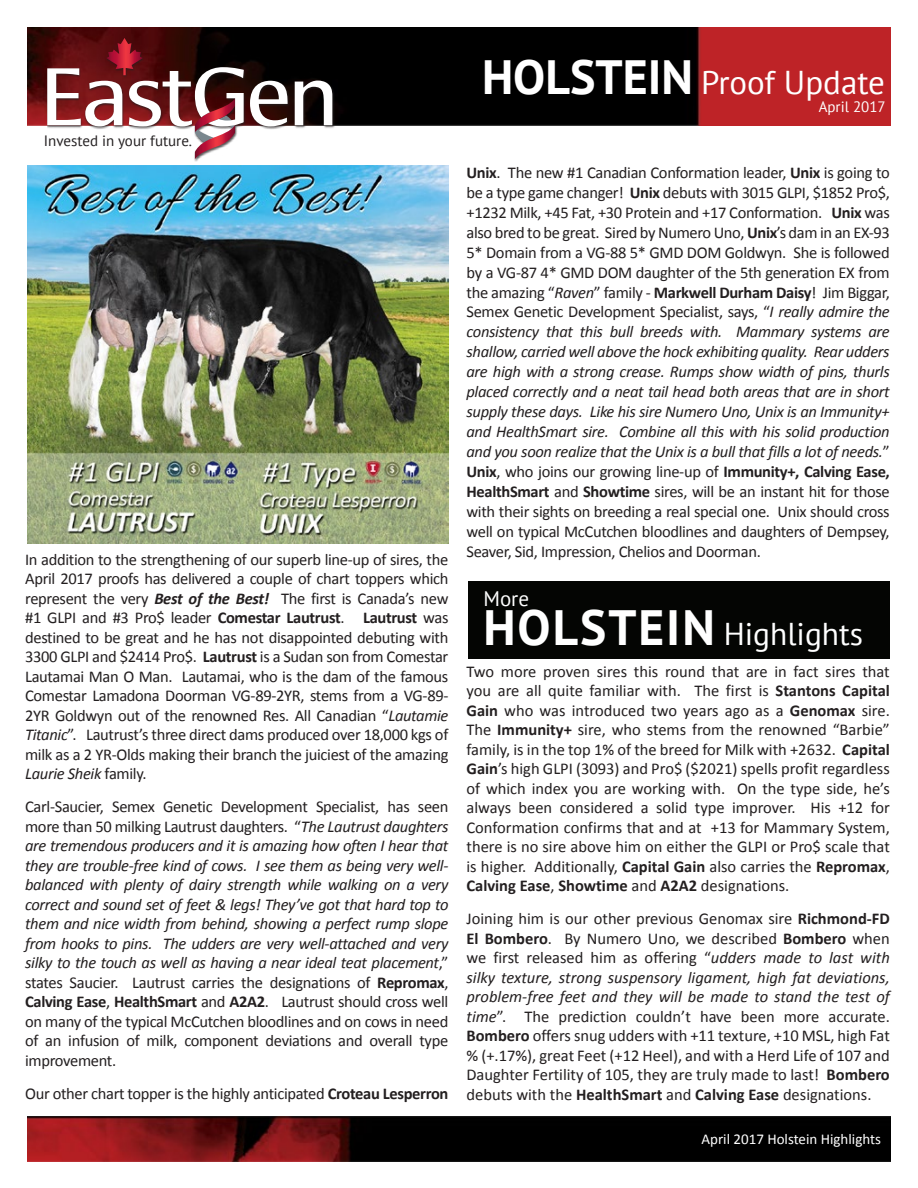
<style>
.page{position:relative;width:918px;height:1188px;background:#fff}
.page>*{position:absolute;margin:0;border:0;box-sizing:border-box;transform-origin:0 0}
.t1{font:33px "PT Sans";color:#fff}
.t2{font:31.5px "PT Sans";color:#fff}
.t3{font:21px "PT Sans";color:#fff}
.t4{font:16.5px/19.5px "Calibri";letter-spacing:-.02em;color:#231f20;text-align:justify}
.t5{font:italic 16.5px/19.5px "Calibri";letter-spacing:-.02em;color:#231f20;text-align:justify}
.t6{font:15px "Calibri";color:#fff}
.t7{font:15px "PT Sans";color:#231f20}
.t8{font:15px "PT Sans";color:#fff}
.s1{font-weight:700;font-style:italic}
.s2{font-weight:700}
.s3{font-style:italic}
.s4{font-style:normal}
.s5{font-weight:700;font-style:normal}
.s6{font-weight:700;font-size:48px}
.s7{font-weight:700;font-size:49.5px}
</style>
<div class="page">
<img style="left:28px;top:27px;width:863px;height:98px">
<img style="left:27px;top:1117px;width:864px;height:44px">
<div style="left:47px;top:37px;width:289px;height:125px;background:#231f20;opacity:.75"></div>
<svg style="left:250px;top:81px;width:38px;height:45px"></svg>
<svg style="left:295px;top:81px;width:37px;height:44px"></svg>
<svg style="left:47px;top:38px;width:197px;height:121px"></svg>
<div style="left:468px;top:581px;width:422px;height:77px;background:#040503"></div>
<img style="left:28px;top:165px;width:420px;height:379px">
<p class="t7" style="left:44px;top:131px;width:150px">Invested in your future.</p>
<p class="t4" style="left:25px;top:550px;width:425px">In addition to the strengthening of our superb line-up of sires, the April 2017 proofs has delivered a couple of chart toppers which represent the very <span class="s1">Best of the Best!</span> The first is Canada’s new #1 GLPI and #3 Pro$ leader <span class="s2">Comestar Lautrust</span>. <span class="s2">Lautrust</span> was destined to be great and he has not disappointed debuting with 3300 GLPI and $2414 Pro$. <span class="s2">Lautrust</span> is a Sudan son from Comestar Lautamai Man O Man. Lautamai, who is the dam of the famous Comestar Lamadona Doorman VG-89-2YR, stems from a VG-89- 2YR Goldwyn out of the renowned Res. All Canadian “<span class="s3">Lautamie Titanic</span>”. Lautrust’s three direct dams produced over 18,000 kgs of milk as a 2 YR-Olds making their branch the juiciest of the amazing <span class="s3">Laurie Sheik</span> family.</p>
<p class="t5" style="left:25px;top:796px;width:425px"><span class="s4">Carl-Saucier, Semex Genetic Development Specialist, has seen more than 50 milking Lautrust daughters. “</span>The Lautrust daughters are tremendous producers and it is amazing how often I hear that they are trouble-free kind of cows. I see them as being very well&shy;balanced with plenty of dairy strength while walking on a very correct and sound set of feet &amp; legs! They’ve got that hard top to them and nice width from behind, showing a perfect rump slope from hooks to pins. The udders are very well-attached and very silky to the touch as well as having a near ideal teat placement<span class="s4">,” states Saucier. Lautrust carries the designations of</span> <span class="s5">Repromax</span><span class="s4">, </span><span class="s5">Calving Ease</span><span class="s4">,</span> <span class="s5">HealthSmart</span> <span class="s4">and</span> <span class="s5">A2A2</span><span class="s4">. Lautrust should cross well on many of the typical McCutchen bloodlines and on cows in need of an infusion of milk, component deviations and overall type improvement.</span></p>
<p class="t4" style="left:25px;top:1084px;width:425px">Our other chart topper is the highly anticipated <span class="s2">Croteau Lesperron</span></p>
<p class="t1" style="left:482px;top:61px;width:404px"><span class="s6">HOLSTEIN</span> Proof Update</p>
<p class="t8" style="left:819px;top:97px;width:69px">April 2017</p>
<p class="t4" style="left:466px;top:162px;width:425px;line-height:20px"><span class="s2">Unix</span>. The new #1 Canadian Conformation leader, <span class="s2">Unix</span> is going to be a type game changer! <span class="s2">Unix</span> debuts with 3015 GLPI, $1852 Pro$, +1232 Milk, +45 Fat, +30 Protein and +17 Conformation. <span class="s2">Unix</span> was</p>
<p class="t4" style="left:466px;top:222px;width:425px;line-height:20px">also bred to be great. Sired by Numero Uno, <span class="s2">Unix</span>’s dam in an EX-93<br>5* Domain from a VG-88 5* GMD DOM Goldwyn. She is followed by a VG-87 4* GMD DOM daughter of the 5th generation EX from the amazing “<span class="s3">Raven</span>” family - <span class="s2">Markwell Durham Daisy</span>! Jim Biggar, Semex Genetic Development Specialist, says, “<span class="s3">I really admire the consistency that this bull breeds with. Mammary systems are shallow, carried well above the hock exhibiting quality. Rear udders are high with a strong crease. Rumps show width of pins, thurls placed correctly and a neat tail head both areas that are in short supply these days. Like his sire Numero Uno, Unix is an Immunity+ and HealthSmart sire. Combine all this with his solid production and you soon realize that the Unix is a bull that fills a lot of needs.</span>” <span class="s2">Unix</span>, who joins our growing line-up of <span class="s2">Immunity+, Calving Ease, HealthSmart</span> and <span class="s2">Showtime</span> sires, will be an instant hit for those with their sights on breeding a real special one. Unix should cross well on typical McCutchen bloodlines and daughters of Dempsey, Seaver, Sid, Impression, Chelios and Doorman.</p>
<p class="t3" style="left:483px;top:585px;width:47px">More</p>
<p class="t2" style="left:483px;top:613px;width:381px"><span class="s7">HOLSTEIN</span> Highlights</p>
<p class="t4" style="left:466px;top:662px;width:425px">Two more proven sires this round that are in fact sires that you are all quite familiar with. The first is <span class="s2">Stantons Capital Gain</span> who was introduced two years ago as a <span class="s2">Genomax</span> sire.<br>The <span class="s2">Immunity+</span> sire, who stems from the renowned “Barbie” family, is in the top 1% of the breed for Milk with +2632. <span class="s2">Capital Gain</span>’s high GLPI (3093) and Pro$ ($2021) spells profit regardless of which index you are working with. On the type side, he’s always been considered a solid type improver. His +12 for Conformation confirms that and at +13 for Mammary System, there is no sire above him on either the GLPI or Pro$ scale that is higher. Additionally, <span class="s2">Capital Gain</span> also carries the <span class="s2">Repromax</span>, <span class="s2">Calving Ease</span>, <span class="s2">Showtime</span> and <span class="s2">A2A2</span> designations.</p>
<p class="t4" style="left:466px;top:909px;width:425px">Joining him is our other previous Genomax sire <span class="s2">Richmond-FD El Bombero</span>. By Numero Uno, we described <span class="s2">Bombero</span> when we first released him as offering “<span class="s3">udders made to last with silky texture, strong suspensory ligament, high fat deviations, problem-free feet and they will be made to stand the test of time</span>”. The prediction couldn’t have been more accurate.<br><span class="s2">Bombero</span> offers snug udders with +11 texture, +10 MSL, high Fat % (+.17%), great Feet (+12 Heel), and with a Herd Life of 107 and Daughter Fertility of 105, they are truly made to last! <span class="s2">Bombero </span>debuts with the <span class="s2">HealthSmart</span> and <span class="s2">Calving Ease</span> designations.</p>
<p class="t6" style="left:702px;top:1130px;width:181px">April 2017 Holstein Highlights</p>
</div>
